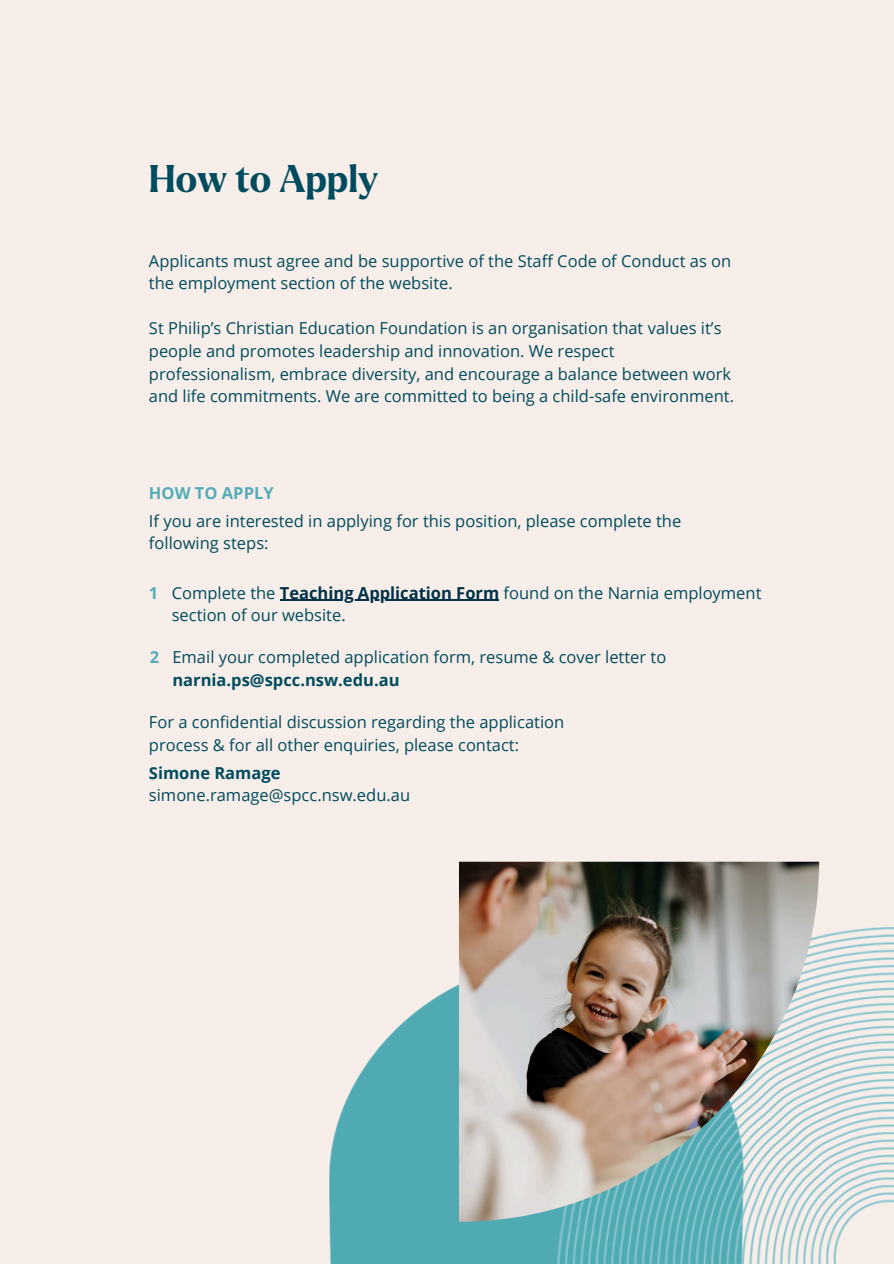
<style>
.page{position:relative;width:894px;height:1264px;background:#fff}
.page>*{position:absolute;margin:0;border:0;box-sizing:border-box;transform-origin:0 0}
.t1{font:700 37.5px "Larken";color:#004b5d}
.t2{font:16.5px/22.5px "Open Sans";color:#004b5d}
.t3{font:700 16.5px "Open Sans";color:#54acb9}
.t4{font:700 16.5px "Open Sans";color:#004b5d}
.s1{font-weight:700;color:#003146}
.s2{font-weight:700}
</style>
<div class="page">
<div style="left:0;top:0;width:893px;height:1263px;background:#f7eee9"></div>
<img style="left:329px;top:984px;width:228px;height:279px">
<img style="left:557px;top:927px;width:336px;height:336px">
<img style="left:459px;top:861px;width:360px;height:360px">
<hr style="left:280px;top:599px;width:176px;height:1px;background:#003146">
<hr style="left:456px;top:599px;width:43px;height:1px;background:#003146">
<h2 class="t1" style="left:149px;top:160px;width:231px">How to Apply</h2>
<p class="t2" style="left:149px;top:249px;width:583px">Applicants must agree and be supportive of the Staff Code of Conduct as on the employment section of the website.</p>
<p class="t2" style="left:149px;top:317px;width:586px">St Philip’s Christian Education Foundation is an organisation that values it’s people and promotes leadership and innovation. We respect professionalism, embrace diversity, and encourage a balance between work and life commitments. We are committed to being a child-safe environment.</p>
<p class="t3" style="left:149px;top:481px;width:126px">HOW TO APPLY</p>
<p class="t2" style="left:149px;top:509px;width:533px">If you are interested in applying for this position, please complete the following steps:</p>
<p class="t3" style="left:149px;top:581px;width:11px">1</p>
<p class="t2" style="left:172px;top:581px;width:591px">Complete the <span class="s1">Teaching Application Form</span> found on the Narnia employment</p>
<p class="t2" style="left:172px;top:603px;width:175px">section of our website.</p>
<p class="t3" style="left:150px;top:645px;width:11px">2</p>
<p class="t2" style="left:172px;top:645px;width:495px">Email your completed application form, resume &amp; cover letter to <span class="s2">narnia.ps@spcc.nsw.edu.au</span></p>
<p class="t2" style="left:149px;top:710px;width:416px">For a confidential discussion regarding the application process &amp; for all other enquiries, please contact:</p>
<p class="t4" style="left:149px;top:761px;width:133px">Simone Ramage</p>
<p class="t2" style="left:149px;top:783px;width:263px">simone.ramage@spcc.nsw.edu.au</p>
</div>
